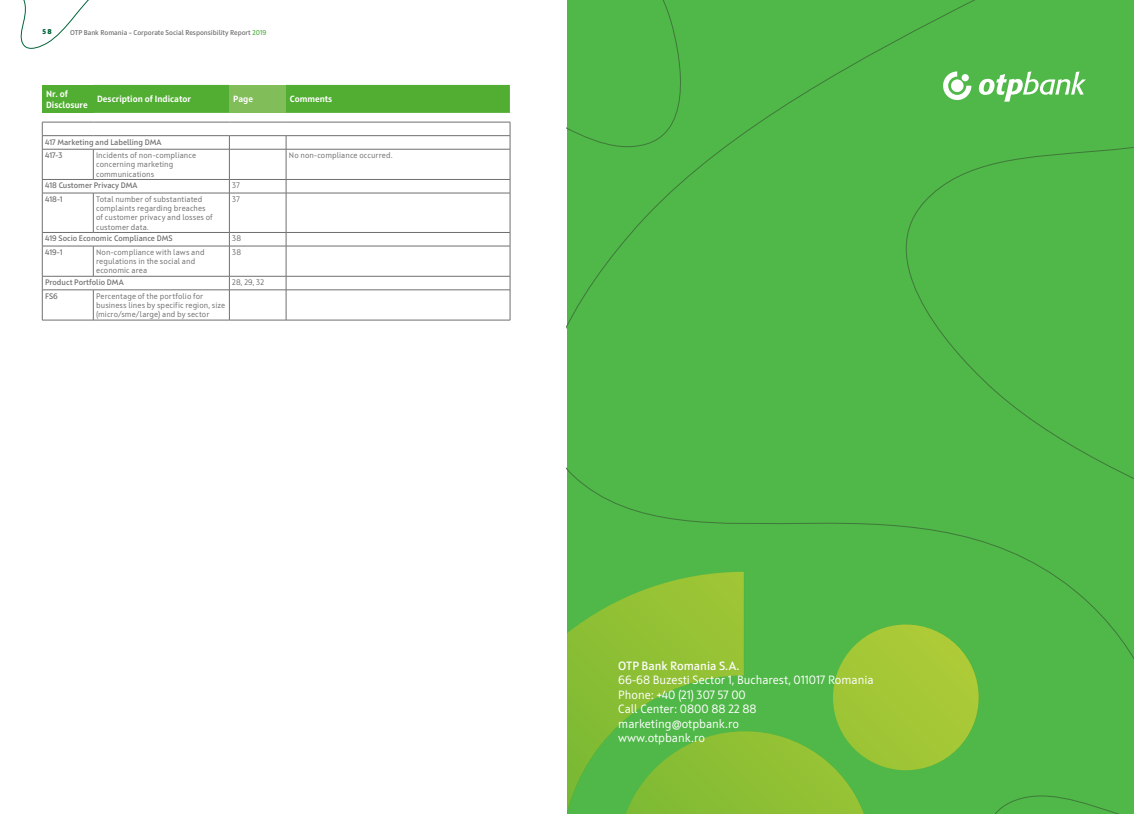
<style>
.page{position:relative;width:1134px;height:814px;background:#fff}
.page>*{position:absolute;margin:0;border:0;box-sizing:border-box;transform-origin:0 0}
.t1{font:12px/14.4px "Squad";color:#fff}
.t2{font:600 12px "Squad";color:#fff}
.t3{font:700 9px/10.3px "Squad";color:#fff}
.t4{font:8px/9.2px "Squad";letter-spacing:.01em;color:#706f6f}
.t5{font:600 8px/13.6px "Squad";color:#706f6f}
.t6{font:600 7px "Squad";color:#706f6f}
.t7{font:800 7px "Squad";color:#006539}
.s1{color:#54b047}
</style>
<div class="page">
<svg style="left:20px;top:0;width:69px;height:49px"></svg>
<div style="left:42px;top:85px;width:51px;height:28px;background:#52ae32"></div>
<div style="left:93px;top:85px;width:417px;height:28px;background:#52ae32"></div>
<div style="left:229px;top:85px;width:57px;height:28px;background:#81bd58"></div>
<hr style="left:229px;top:135px;width:57px;height:1px;background:#706f6f">
<svg style="left:229px;top:136px;width:1px;height:13px"></svg>
<svg style="left:286px;top:136px;width:1px;height:13px"></svg>
<hr style="left:93px;top:149px;width:136px;height:1px;background:#706f6f">
<hr style="left:93px;top:149px;width:1px;height:30px;background:#706f6f">
<hr style="left:229px;top:149px;width:57px;height:1px;background:#706f6f">
<hr style="left:229px;top:149px;width:1px;height:30px;background:#706f6f">
<hr style="left:286px;top:149px;width:1px;height:30px;background:#706f6f">
<hr style="left:229px;top:179px;width:57px;height:1px;background:#706f6f">
<svg style="left:229px;top:180px;width:1px;height:13px"></svg>
<svg style="left:286px;top:180px;width:1px;height:13px"></svg>
<hr style="left:93px;top:193px;width:136px;height:1px;background:#706f6f">
<hr style="left:93px;top:193px;width:1px;height:39px;background:#706f6f">
<hr style="left:229px;top:193px;width:57px;height:1px;background:#706f6f">
<hr style="left:229px;top:193px;width:1px;height:39px;background:#706f6f">
<hr style="left:286px;top:193px;width:1px;height:39px;background:#706f6f">
<hr style="left:229px;top:232px;width:57px;height:1px;background:#706f6f">
<svg style="left:229px;top:232px;width:1px;height:14px"></svg>
<svg style="left:286px;top:233px;width:1px;height:13px"></svg>
<hr style="left:93px;top:246px;width:136px;height:1px;background:#706f6f">
<hr style="left:93px;top:246px;width:1px;height:30px;background:#706f6f">
<hr style="left:229px;top:246px;width:57px;height:1px;background:#706f6f">
<hr style="left:229px;top:246px;width:1px;height:30px;background:#706f6f">
<hr style="left:286px;top:246px;width:1px;height:30px;background:#706f6f">
<hr style="left:229px;top:276px;width:57px;height:1px;background:#706f6f">
<svg style="left:229px;top:276px;width:1px;height:14px"></svg>
<svg style="left:286px;top:277px;width:1px;height:13px"></svg>
<hr style="left:93px;top:290px;width:136px;height:1px;background:#706f6f">
<hr style="left:93px;top:290px;width:1px;height:30px;background:#706f6f">
<hr style="left:229px;top:290px;width:57px;height:1px;background:#706f6f">
<hr style="left:229px;top:290px;width:1px;height:30px;background:#706f6f">
<hr style="left:286px;top:290px;width:1px;height:30px;background:#706f6f">
<hr style="left:93px;top:320px;width:136px;height:1px;background:#706f6f">
<hr style="left:229px;top:320px;width:57px;height:1px;background:#706f6f">
<hr style="left:42px;top:122px;width:51px;height:1px;background:#706f6f">
<hr style="left:93px;top:122px;width:136px;height:1px;background:#706f6f">
<hr style="left:229px;top:122px;width:57px;height:1px;background:#706f6f">
<hr style="left:286px;top:122px;width:224px;height:1px;background:#706f6f">
<hr style="left:42px;top:135px;width:51px;height:1px;background:#706f6f">
<svg style="left:42px;top:122px;width:1px;height:27px"></svg>
<hr style="left:93px;top:135px;width:136px;height:1px;background:#706f6f">
<hr style="left:286px;top:135px;width:224px;height:1px;background:#706f6f">
<svg style="left:510px;top:122px;width:1px;height:27px"></svg>
<hr style="left:42px;top:149px;width:51px;height:1px;background:#706f6f">
<hr style="left:42px;top:149px;width:1px;height:30px;background:#706f6f">
<hr style="left:286px;top:149px;width:224px;height:1px;background:#706f6f">
<hr style="left:510px;top:149px;width:1px;height:30px;background:#706f6f">
<hr style="left:42px;top:179px;width:51px;height:1px;background:#706f6f">
<svg style="left:42px;top:180px;width:1px;height:13px"></svg>
<hr style="left:93px;top:179px;width:136px;height:1px;background:#706f6f">
<hr style="left:286px;top:179px;width:224px;height:1px;background:#706f6f">
<svg style="left:510px;top:180px;width:1px;height:13px"></svg>
<hr style="left:42px;top:193px;width:51px;height:1px;background:#706f6f">
<hr style="left:42px;top:193px;width:1px;height:39px;background:#706f6f">
<hr style="left:286px;top:193px;width:224px;height:1px;background:#706f6f">
<hr style="left:510px;top:193px;width:1px;height:39px;background:#706f6f">
<hr style="left:42px;top:232px;width:51px;height:1px;background:#706f6f">
<svg style="left:42px;top:232px;width:1px;height:14px"></svg>
<hr style="left:93px;top:232px;width:136px;height:1px;background:#706f6f">
<hr style="left:286px;top:232px;width:224px;height:1px;background:#706f6f">
<svg style="left:510px;top:232px;width:1px;height:14px"></svg>
<hr style="left:42px;top:246px;width:51px;height:1px;background:#706f6f">
<hr style="left:42px;top:246px;width:1px;height:30px;background:#706f6f">
<hr style="left:286px;top:246px;width:224px;height:1px;background:#706f6f">
<hr style="left:510px;top:246px;width:1px;height:30px;background:#706f6f">
<hr style="left:42px;top:276px;width:51px;height:1px;background:#706f6f">
<svg style="left:42px;top:276px;width:1px;height:14px"></svg>
<hr style="left:93px;top:276px;width:136px;height:1px;background:#706f6f">
<hr style="left:286px;top:276px;width:224px;height:1px;background:#706f6f">
<svg style="left:510px;top:276px;width:1px;height:14px"></svg>
<hr style="left:42px;top:290px;width:51px;height:1px;background:#706f6f">
<hr style="left:42px;top:290px;width:1px;height:30px;background:#706f6f">
<hr style="left:286px;top:290px;width:224px;height:1px;background:#706f6f">
<hr style="left:510px;top:290px;width:1px;height:30px;background:#706f6f">
<hr style="left:42px;top:320px;width:51px;height:1px;background:#706f6f">
<hr style="left:286px;top:320px;width:224px;height:1px;background:#706f6f">
<div style="left:567px;top:0;width:567px;height:729px;background:#50b848"></div>
<div style="left:567px;top:0;width:151px;height:165px;background:#50b848"></div>
<div style="left:979px;top:729px;width:155px;height:85px;background:#50b848"></div>
<svg style="left:567px;top:571px;width:412px;height:243px"></svg>
<svg style="left:978px;top:71px;width:108px;height:31px"></svg>
<svg style="left:943px;top:71px;width:28px;height:29px"></svg>
<div style="left:951px;top:79px;width:12px;height:13px;background:#fff;border-radius:50%"></div>
<div style="left:962px;top:74px;width:7px;height:7px;background:#fff;border-radius:50%"></div>
<p class="t7" style="left:43px;top:27px;width:11px">58</p>
<p class="t6" style="left:70px;top:28px;width:198px">OTP Bank Romania – Corporate Social Responsibility Report <span class="s1">2019</span></p>
<p class="t3" style="left:46px;top:89px;width:43px">Nr. of<br>Disclosure</p>
<p class="t3" style="left:97px;top:94px;width:95px">Description of Indicator</p>
<p class="t3" style="left:233px;top:94px;width:21px">Page</p>
<p class="t3" style="left:290px;top:94px;width:44px">Comments</p>
<p class="t5" style="left:45px;top:135px;width:118px">417 Marketing and Labelling DMA<br>417-3</p>
<p class="t4" style="left:96px;top:151px;width:101px">Incidents of non-compliance concerning marketing communications</p>
<p class="t4" style="left:289px;top:151px;width:105px">No non-compliance occurred.</p>
<p class="t5" style="left:45px;top:179px;width:94px">418 Customer Privacy DMA</p>
<p class="t4" style="left:232px;top:181px;width:9px">37</p>
<p class="t5" style="left:45px;top:192px;width:19px">418-1</p>
<p class="t4" style="left:96px;top:195px;width:118px">Total number of substantiated complaints regarding breaches of customer privacy and losses of customer data.</p>
<p class="t4" style="left:232px;top:195px;width:9px">37</p>
<p class="t5" style="left:45px;top:232px;width:129px">419 Socio Economic Compliance DMS</p>
<p class="t4" style="left:232px;top:234px;width:10px">38</p>
<p class="t5" style="left:45px;top:245px;width:19px">419-1</p>
<p class="t4" style="left:96px;top:248px;width:110px">Non-compliance with laws and regulations in the social and economic area</p>
<p class="t4" style="left:232px;top:248px;width:10px">38</p>
<p class="t5" style="left:45px;top:276px;width:80px">Product Portfolio DMA</p>
<p class="t4" style="left:232px;top:278px;width:33px">28, 29, 32</p>
<p class="t5" style="left:45px;top:289px;width:14px">FS6</p>
<p class="t4" style="left:96px;top:291px;width:131px">Percentage of the portfolio for business lines by specific region, size (micro/sme/large) and by sector</p>
<h1 class="t2" style="left:618px;top:658px;width:123px">OTP Bank Romania S.A.</h1>
<h1 class="t1" style="left:618px;top:673px;width:257px">66-68 Buzesti Sector 1, Bucharest, 011017 Romania<br>Phone: +40 (21) 307 57 00<br>Call Center: 0800 88 22 88 marketing@otpbank.ro<br>www.otpbank.ro</h1>
</div>
